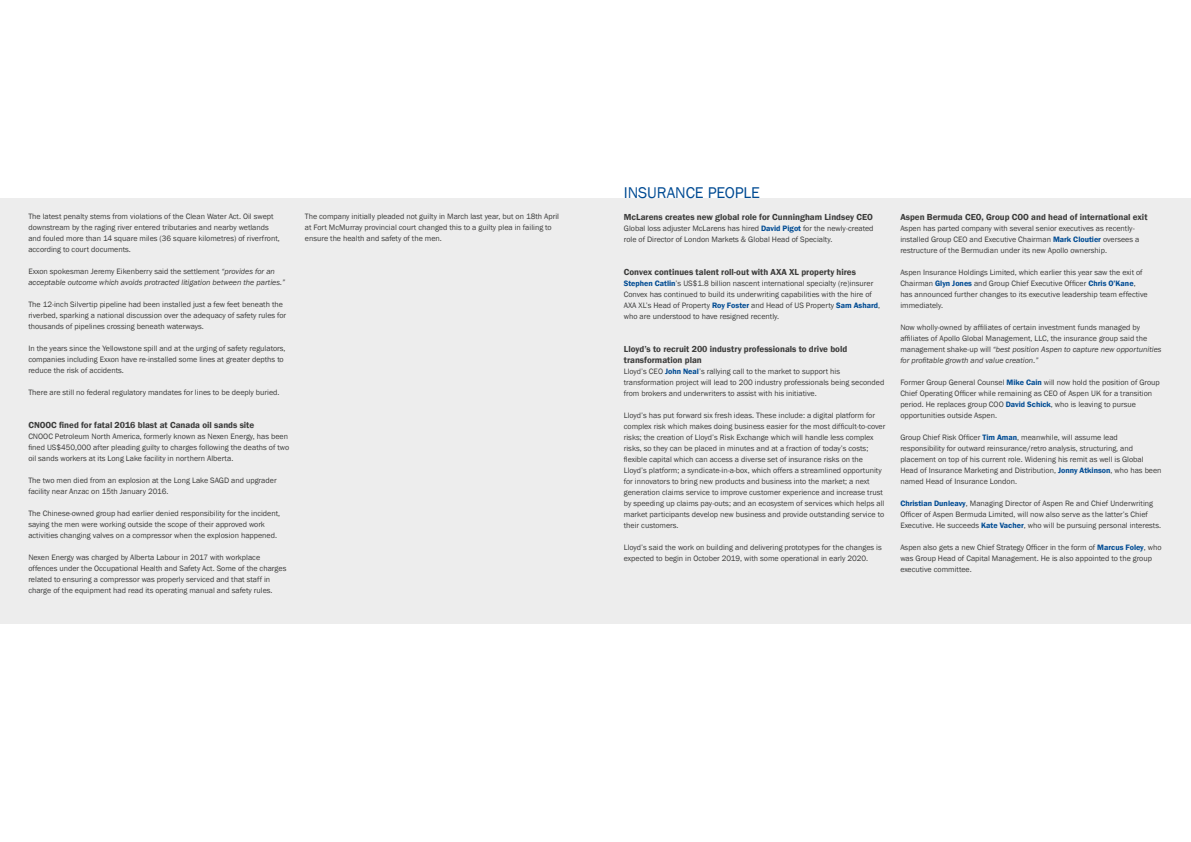
<style>
.page{position:relative;width:1191px;height:842px;background:#fff}
.page>*{position:absolute;margin:0;border:0;box-sizing:border-box;transform-origin:0 0}
.t1{font:16px "Franklin Gothic";letter-spacing:-.01em;color:#004b93}
.t2{font:600 9px/11px "Franklin Gothic";color:#3c3c3b}
.t3{font:8px/11px "Franklin Gothic";color:#3c3c3b}
.t4{font:italic 8px/11px "Franklin Gothic";color:#3c3c3b}
.s1{font-style:normal}
.s2{font-weight:600;color:#004b93}
.s3{font-style:italic}
</style>
<div class="page">
<div style="left:0;top:198px;width:1191px;height:426px;background:#ededed"></div>
<p class="t3" style="left:28px;top:211px;width:253px">The latest penalty stems from violations of the Clean Water Act. Oil swept downstream by the raging river entered tributaries and nearby wetlands and fouled more than 14 square miles (36 square kilometres) of riverfront, according to court documents.</p>
<p class="t4" style="left:28px;top:266px;width:258px"><span class="s1">Exxon spokesman Jeremy Eikenberry said the settlement</span> “provides for an acceptable outcome which avoids protracted litigation between the parties.”</p>
<p class="t3" style="left:28px;top:299px;width:259px">The 12-inch Silvertip pipeline had been installed just a few feet beneath the riverbed, sparking a national discussion over the adequacy of safety rules for thousands of pipelines crossing beneath waterways.</p>
<p class="t3" style="left:28px;top:343px;width:259px">In the years since the Yellowstone spill and at the urging of safety regulators, companies including Exxon have re-installed some lines at greater depths to reduce the risk of accidents.</p>
<p class="t3" style="left:28px;top:387px;width:253px">There are still no federal regulatory mandates for lines to be deeply buried.</p>
<p class="t2" style="left:28px;top:420px;width:227px">CNOOC fined for fatal 2016 blast at Canada oil sands site</p>
<p class="t3" style="left:28px;top:431px;width:262px">CNOOC Petroleum North America, formerly known as Nexen Energy, has been fined US$450,000 after pleading guilty to charges following the deaths of two oil sands workers at its Long Lake facility in northern Alberta.</p>
<p class="t3" style="left:28px;top:475px;width:250px">The two men died from an explosion at the Long Lake SAGD and upgrader facility near Anzac on 15th January 2016.</p>
<p class="t3" style="left:28px;top:508px;width:253px">The Chinese-owned group had earlier denied responsibility for the incident, saying the men were working outside the scope of their approved work activities changing valves on a compressor when the explosion happened.</p>
<p class="t3" style="left:28px;top:552px;width:259px">Nexen Energy was charged by Alberta Labour in 2017 with workplace offences under the Occupational Health and Safety Act. Some of the charges related to ensuring a compressor was properly serviced and that staff in charge of the equipment had read its operating manual and safety rules.</p>
<p class="t3" style="left:305px;top:211px;width:256px">The company initially pleaded not guilty in March last year, but on 18th April at Fort McMurray provincial court changed this to a guilty plea in failing to ensure the health and safety of the men.</p>
<h1 class="t1" style="left:624px;top:183px;width:138px">INSURANCE PEOPLE</h1>
<p class="t2" style="left:624px;top:211px;width:250px">McLarens creates new global role for Cunningham Lindsey CEO</p>
<p class="t3" style="left:624px;top:223px;width:251px">Global loss adjuster McLarens has hired <span class="s2">David Pigot</span> for the newly-created role of Director of London Markets &amp; Global Head of Specialty.</p>
<p class="t2" style="left:624px;top:266px;width:234px">Convex continues talent roll-out with AXA XL property hires</p>
<p class="t3" style="left:624px;top:278px;width:258px"><span class="s2">Stephen Catlin</span>’s US$1.8 billion nascent international specialty (re)insurer Convex has continued to build its underwriting capabilities with the hire of AXA XL’s Head of Property <span class="s2">Roy Foster</span> and Head of US Property <span class="s2">Sam Ashard</span>, who are understood to have resigned recently.</p>
<p class="t2" style="left:624px;top:343px;width:225px">Lloyd’s to recruit 200 industry professionals to drive bold transformation plan</p>
<p class="t3" style="left:624px;top:366px;width:262px">Lloyd’s CEO <span class="s2">John Neal</span>’s rallying call to the market to support his transformation project will lead to 200 industry professionals being seconded from brokers and underwriters to assist with his initiative.</p>
<p class="t3" style="left:624px;top:410px;width:263px">Lloyd’s has put forward six fresh ideas. These include: a digital platform for complex risk which makes doing business easier for the most difficult-to-cover risks; the creation of Lloyd’s Risk Exchange which will handle less complex risks, so they can be placed in minutes and at a fraction of today’s costs; flexible capital which can access a diverse set of insurance risks on the Lloyd’s platform; a syndicate-in-a-box, which offers a streamlined opportunity for innovators to bring new products and business into the market; a next generation claims service to improve customer experience and increase trust by speeding up claims pay-outs; and an ecosystem of services which helps all market participants develop new business and provide outstanding service to their customers.</p>
<p class="t3" style="left:624px;top:542px;width:259px">Lloyd’s said the work on building and delivering prototypes for the changes is expected to begin in October 2019, with some operational in early 2020.</p>
<p class="t2" style="left:900px;top:211px;width:249px">Aspen Bermuda CEO, Group COO and head of international exit</p>
<p class="t3" style="left:900px;top:223px;width:241px">Aspen has parted company with several senior executives as recently&shy;installed Group CEO and Executive Chairman <span class="s2">Mark Cloutier</span> oversees a restructure of the Bermudian under its new Apollo ownership.</p>
<p class="t3" style="left:900px;top:267px;width:249px">Aspen Insurance Holdings Limited, which earlier this year saw the exit of Chairman <span class="s2">Glyn Jones</span> and Group Chief Executive Officer <span class="s2">Chris O’Kane</span>, has announced further changes to its executive leadership team effective immediately.</p>
<p class="t3" style="left:900px;top:322px;width:263px">Now wholly-owned by affiliates of certain investment funds managed by affiliates of Apollo Global Management, LLC, the insurance group said the management shake-up will <span class="s3">“best position Aspen to capture new opportunities for profitable growth and value creation.”</span></p>
<p class="t3" style="left:900px;top:377px;width:261px">Former Group General Counsel <span class="s2">Mike Cain</span> will now hold the position of Group Chief Operating Officer while remaining as CEO of Aspen UK for a transition period. He replaces group COO <span class="s2">David Schick</span>, who is leaving to pursue opportunities outside Aspen.</p>
<p class="t3" style="left:900px;top:432px;width:263px">Group Chief Risk Officer <span class="s2">Tim Aman</span>, meanwhile, will assume lead responsibility for outward reinsurance/retro analysis, structuring, and placement on top of his current role. Widening his remit as well is Global Head of Insurance Marketing and Distribution, <span class="s2">Jonny Atkinson</span>, who has been named Head of Insurance London.</p>
<p class="t3" style="left:900px;top:498px;width:262px"><span class="s2">Christian Dunleavy</span>, Managing Director of Aspen Re and Chief Underwriting<br>Officer of Aspen Bermuda Limited, will now also serve as the latter’s Chief<br>Executive. He succeeds <span class="s2">Kate Vacher</span>, who will be pursuing personal interests.</p>
<p class="t3" style="left:900px;top:542px;width:263px">Aspen also gets a new Chief Strategy Officer in the form of <span class="s2">Marcus Foley</span>, who was Group Head of Capital Management. He is also appointed to the group executive committee.</p>
</div>
